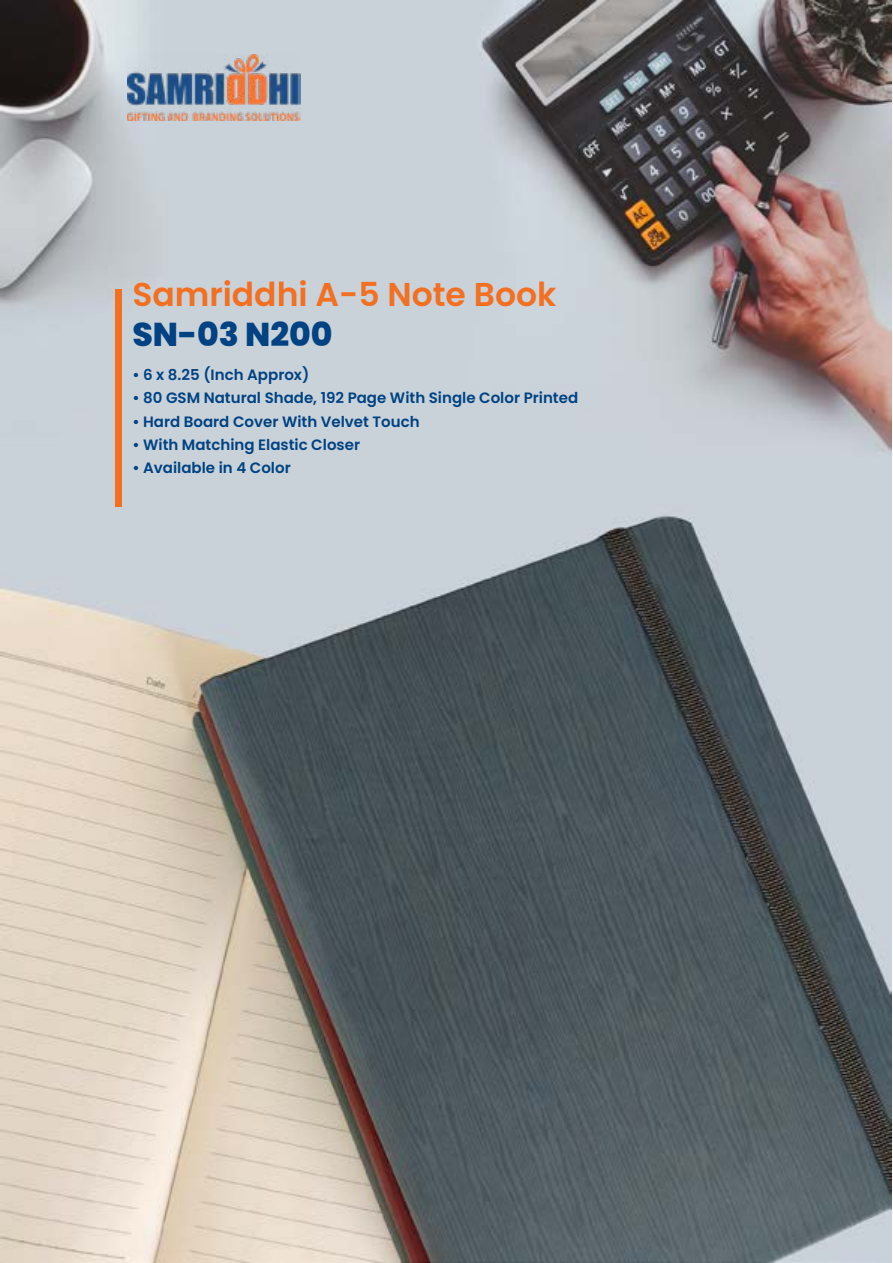
<style>
.page{position:relative;width:893px;height:1263px;background:#fff}
.page>*{position:absolute;margin:0;border:0;box-sizing:border-box;transform-origin:0 0}
.t1{font:600 33px "Poppins";color:#f36f21}
.t2{font:800 33px "Poppins";color:#004282}
.t3{font:600 15px "Poppins";color:#004282}
</style>
<div class="page">
<img style="left:0;top:1px;width:891px;height:1261px">
<div style="left:115px;top:289px;width:7px;height:218px;background:#f36f21"></div>
<img style="left:128px;top:54px;width:172px;height:67px">
<h1 class="t1" style="left:132px;top:276px;width:426px">Samriddhi A-5 Note Book</h1>
<h1 class="t2" style="left:132px;top:315px;width:202px">SN-03 N200</h1>
<p class="t3" style="left:132px;top:366px;width:178px">• 6 x 8.25 (Inch Approx)</p>
<p class="t3" style="left:132px;top:389px;width:447px">• 80 GSM Natural Shade, 192 Page With Single Color Printed</p>
<p class="t3" style="left:132px;top:413px;width:289px">• Hard Board Cover With Velvet Touch</p>
<p class="t3" style="left:132px;top:436px;width:229px">• With Matching Elastic Closer</p>
<p class="t3" style="left:132px;top:459px;width:160px">• Available in 4 Color</p>
</div>
